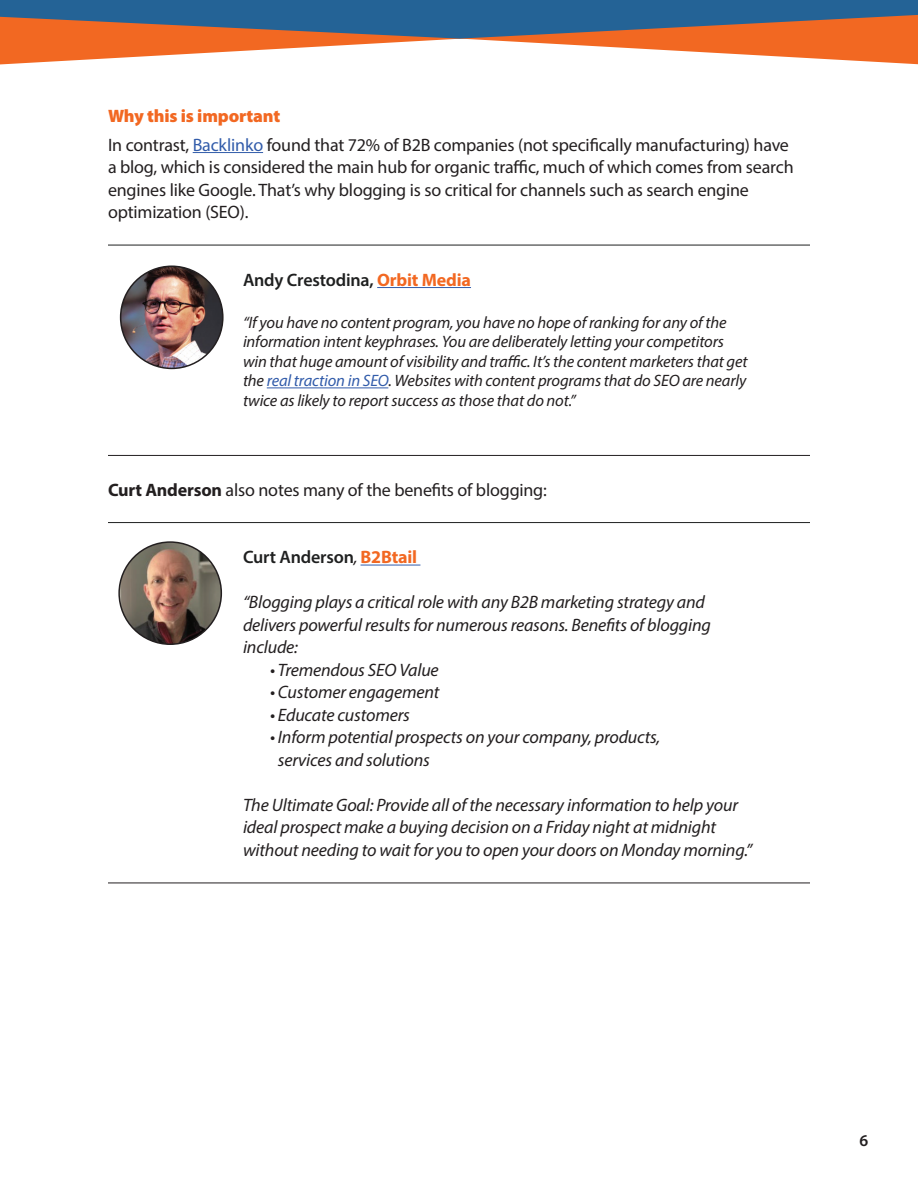
<style>
.page{position:relative;width:918px;height:1188px;background:#fff}
.page>*{position:absolute;margin:0;border:0;box-sizing:border-box;transform-origin:0 0}
.t1{font:italic 18px/22.5px "Myriad Pro";letter-spacing:-.01em;color:#231f20}
.t2{font:18px/22.5px "Myriad Pro";letter-spacing:-.01em;color:#231f20}
.t3{font:600 18px "Myriad Pro";letter-spacing:-.01em;color:#1f2020}
.t4{font:italic 16.5px/19.5px "Myriad Pro";letter-spacing:-.01em;color:#231f20}
.t5{font:600 16.5px "Myriad Pro";color:#231f20}
.s1{font-weight:900;color:#f26822}
.s2{color:#325caa}
.s3{font-weight:700;color:#f26822}
.s4{font-weight:700}
.s5{font-weight:400;font-style:italic;color:#231f20}
</style>
<div class="page">
<svg style="left:0;top:39px;width:918px;height:25px"></svg>
<svg style="left:0;top:0;width:918px;height:39px;background:#626473"></svg>
<hr style="left:193px;top:152px;width:70px;height:1px;background:#325caa">
<hr style="left:108px;top:245px;width:702px;height:1px;background:#1f2020">
<hr style="left:377px;top:287px;width:94px;height:1px;background:#325caa">
<hr style="left:267px;top:387px;width:121px;height:1px;background:#325caa">
<hr style="left:108px;top:455px;width:702px;height:1px;background:#231f20">
<hr style="left:108px;top:522px;width:702px;height:1px;background:#1f2020">
<hr style="left:361px;top:565px;width:59px;height:1px;background:#325caa">
<hr style="left:108px;top:883px;width:702px;height:1px;background:#231f20">
<img style="left:121px;top:266px;width:102px;height:102px;border-radius:51px">
<div style="left:120px;top:266px;width:104px;height:103px;border:2px solid #231f20;border-radius:50%"></div>
<img style="left:119px;top:542px;width:102px;height:102px;border-radius:51px">
<div style="left:118px;top:541px;width:104px;height:104px;border:2px solid #231f20;border-radius:50%"></div>
<p class="t2" style="left:108px;top:101px;width:683px;line-height:29.2px"><span class="s1">Why this is important<br></span>In contrast, <span class="s2">Backlinko</span> found that 72% of B2B companies (not specifically manufacturing) have</p>
<p class="t2" style="left:108px;top:156px;width:687px">a blog, which is considered the main hub for organic traffic, much of which comes from search engines like Google. That’s why blogging is so critical for channels such as search engine optimization (SEO).</p>
<p class="t3" style="left:243px;top:268px;width:230px">Andy Crestodina, <span class="s3">Orbit Media</span></p>
<p class="t4" style="left:243px;top:312px;width:506px">“If you have no content program, you have no hope of ranking for any of the information intent keyphrases. You are deliberately letting your competitors win that huge amount of visibility and traffic. It’s the content marketers that get the <span class="s2">real traction in SEO</span>. Websites with content programs that do SEO are nearly twice as likely to report success as those that do not.”</p>
<p class="t2" style="left:108px;top:478px;width:440px"><span class="s4">Curt Anderson</span> also notes many of the benefits of blogging:</p>
<p class="t3" style="left:243px;top:546px;width:176px">Curt Anderson<span class="s5">,</span> <span class="s3">B2Btail</span></p>
<p class="t1" style="left:243px;top:591px;width:469px">“Blogging plays a critical role with any B2B marketing strategy and delivers powerful results for numerous reasons. Benefits of blogging include:</p>
<p class="t1" style="left:270px;top:658px;width:170px">• Tremendous SEO Value</p>
<p class="t1" style="left:270px;top:681px;width:171px">• Customer engagement</p>
<p class="t1" style="left:270px;top:703px;width:141px">• Educate customers</p>
<p class="t1" style="left:278px;top:726px;width:384px;text-indent:-8px">• Inform potential prospects on your company, products, services and solutions</p>
<p class="t1" style="left:243px;top:793px;width:511px">The Ultimate Goal: Provide all of the necessary information to help your ideal prospect make a buying decision on a Friday night at midnight without needing to wait for you to open your doors on Monday morning.”</p>
<p class="t5" style="left:860px;top:1130px;width:10px">6</p>
</div>
